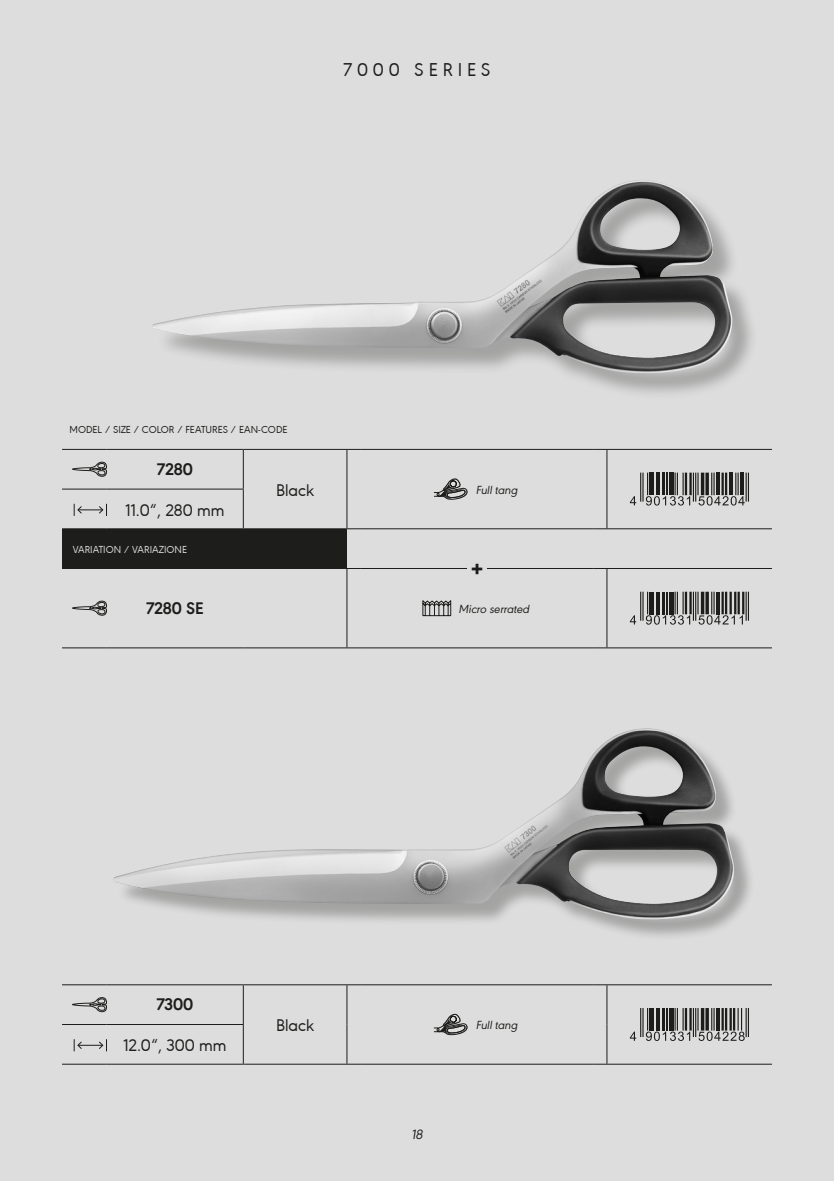
<style>
.page{position:relative;width:834px;height:1181px;background:#fff}
.page>*{position:absolute;margin:0;border:0;box-sizing:border-box;transform-origin:0 0}
.t1{font:19.25px "URW Geometric";letter-spacing:.25em;color:#1d1d1b}
.t2{font:900 19.25px "URW Geometric";color:#1d1d1b}
.t3{font:17.5px "URW Geometric";color:#1d1d1b}
.t4{font:700 17.5px "URW Geometric";color:#1d1d1b}
.t5{font:italic 14px "URW Geometric";color:#1d1d1b}
.t6{font:italic 12.25px "URW Geometric";color:#1d1d1b}
.t7{font:10.5px "URW Geometric";color:#1d1d1b}
.t8{font:10.5px "URW Geometric";color:#ddd}
</style>
<div class="page">
<div style="left:0;top:0;width:833px;height:1181px;background:#ddd"></div>
<div style="left:117px;top:731px;width:638px;height:210px;background:#1d1d1b;opacity:.3"></div>
<img style="left:113px;top:728px;width:623px;height:193px">
<hr style="left:62px;top:984px;width:45px;height:1px;background:#1d1d1b">
<hr style="left:107px;top:984px;width:136px;height:1px;background:#1d1d1b">
<hr style="left:243px;top:984px;width:104px;height:1px;background:#1d1d1b">
<hr style="left:243px;top:985px;width:1px;height:39px;background:#1d1d1b">
<svg style="left:347px;top:984px;width:13px;height:1px"></svg>
<hr style="left:346px;top:985px;width:1px;height:39px;background:#1d1d1b">
<svg style="left:593px;top:984px;width:14px;height:1px"></svg>
<hr style="left:607px;top:984px;width:164px;height:1px;background:#1d1d1b">
<hr style="left:606px;top:985px;width:1px;height:39px;background:#1d1d1b">
<hr style="left:62px;top:1024px;width:45px;height:1px;background:#1d1d1b">
<hr style="left:107px;top:1024px;width:137px;height:1px;background:#1d1d1b">
<hr style="left:243px;top:1025px;width:1px;height:38px;background:#1d1d1b">
<hr style="left:346px;top:1024px;width:1px;height:39px;background:#1d1d1b">
<hr style="left:606px;top:1024px;width:1px;height:39px;background:#1d1d1b">
<hr style="left:243px;top:1063px;width:104px;height:1px;background:#1d1d1b">
<svg style="left:347px;top:1063px;width:13px;height:1px"></svg>
<hr style="left:360px;top:1063px;width:233px;height:1px;background:#1d1d1b">
<svg style="left:593px;top:1063px;width:14px;height:1px"></svg>
<hr style="left:607px;top:1063px;width:164px;height:1px;background:#1d1d1b">
<hr style="left:62px;top:1063px;width:45px;height:1px;background:#1d1d1b">
<hr style="left:107px;top:1063px;width:136px;height:1px;background:#1d1d1b">
<hr style="left:360px;top:984px;width:233px;height:1px;background:#1d1d1b">
<svg style="left:72px;top:997px;width:35px;height:15px"></svg>
<svg style="left:433px;top:1013px;width:34px;height:22px"></svg>
<svg style="left:629px;top:1008px;width:119px;height:33px"></svg>
<svg style="left:74px;top:1039px;width:33px;height:12px"></svg>
<div style="left:155px;top:183px;width:603px;height:217px;background:#1d1d1b;opacity:.3"></div>
<img style="left:153px;top:180px;width:581px;height:194px">
<div style="left:62px;top:529px;width:285px;height:39px;background:#1d1d1b"></div>
<hr style="left:62px;top:449px;width:45px;height:1px;background:#1d1d1b">
<hr style="left:107px;top:449px;width:136px;height:1px;background:#1d1d1b">
<hr style="left:243px;top:449px;width:104px;height:1px;background:#1d1d1b">
<hr style="left:243px;top:450px;width:1px;height:39px;background:#1d1d1b">
<svg style="left:347px;top:449px;width:13px;height:1px"></svg>
<hr style="left:346px;top:450px;width:1px;height:39px;background:#1d1d1b">
<svg style="left:593px;top:449px;width:14px;height:1px"></svg>
<hr style="left:607px;top:449px;width:164px;height:1px;background:#1d1d1b">
<hr style="left:606px;top:450px;width:1px;height:39px;background:#1d1d1b">
<hr style="left:62px;top:489px;width:45px;height:1px;background:#1d1d1b">
<hr style="left:107px;top:489px;width:137px;height:1px;background:#1d1d1b">
<hr style="left:243px;top:489px;width:1px;height:39px;background:#1d1d1b">
<hr style="left:346px;top:489px;width:1px;height:39px;background:#1d1d1b">
<hr style="left:606px;top:489px;width:1px;height:39px;background:#1d1d1b">
<hr style="left:62px;top:528px;width:45px;height:1px;background:#1d1d1b">
<hr style="left:107px;top:528px;width:136px;height:1px;background:#1d1d1b">
<hr style="left:243px;top:528px;width:104px;height:1px;background:#1d1d1b">
<svg style="left:347px;top:528px;width:13px;height:1px"></svg>
<svg style="left:593px;top:528px;width:14px;height:1px"></svg>
<hr style="left:607px;top:528px;width:164px;height:1px;background:#1d1d1b">
<hr style="left:62px;top:568px;width:45px;height:1px;background:#1d1d1b">
<hr style="left:107px;top:568px;width:136px;height:1px;background:#1d1d1b">
<hr style="left:243px;top:568px;width:104px;height:1px;background:#1d1d1b">
<svg style="left:347px;top:568px;width:13px;height:1px"></svg>
<hr style="left:346px;top:569px;width:1px;height:78px;background:#1d1d1b">
<svg style="left:593px;top:568px;width:14px;height:1px"></svg>
<hr style="left:607px;top:568px;width:164px;height:1px;background:#1d1d1b">
<hr style="left:606px;top:569px;width:1px;height:78px;background:#1d1d1b">
<hr style="left:62px;top:647px;width:45px;height:1px;background:#1d1d1b">
<hr style="left:107px;top:647px;width:136px;height:1px;background:#1d1d1b">
<hr style="left:243px;top:647px;width:104px;height:1px;background:#1d1d1b">
<svg style="left:347px;top:647px;width:13px;height:1px"></svg>
<hr style="left:360px;top:647px;width:233px;height:1px;background:#1d1d1b">
<svg style="left:593px;top:647px;width:14px;height:1px"></svg>
<hr style="left:607px;top:647px;width:164px;height:1px;background:#1d1d1b">
<hr style="left:360px;top:449px;width:233px;height:1px;background:#1d1d1b">
<hr style="left:360px;top:528px;width:233px;height:1px;background:#1d1d1b">
<hr style="left:360px;top:568px;width:233px;height:1px;background:#1d1d1b">
<svg style="left:72px;top:462px;width:35px;height:15px"></svg>
<svg style="left:433px;top:478px;width:34px;height:22px"></svg>
<svg style="left:629px;top:472px;width:119px;height:33px"></svg>
<svg style="left:74px;top:504px;width:33px;height:12px"></svg>
<svg style="left:72px;top:601px;width:35px;height:15px"></svg>
<svg style="left:422px;top:600px;width:29px;height:16px"></svg>
<svg style="left:629px;top:592px;width:119px;height:32px"></svg>
<div style="left:467px;top:562px;width:19px;height:13px;background:#ddd"></div>
<h1 class="t1" style="left:343px;top:55px;width:148px">7000 SERIES</h1>
<p class="t7" style="left:69px;top:422px;width:219px">MODEL / SIZE / COLOR / FEATURES / EAN-CODE</p>
<h2 class="t4" style="left:157px;top:456px;width:37px">7280</h2>
<h2 class="t3" style="left:125px;top:497px;width:101px">11.0“, 280 mm</h2>
<p class="t8" style="left:73px;top:541px;width:116px">VARIATION / VARIAZIONE</p>
<h2 class="t3" style="left:276px;top:477px;width:40px">Black</h2>
<p class="t6" style="left:475px;top:481px;width:43px">Full tang</p>
<h1 class="t2" style="left:471px;top:554px;width:12px">+</h1>
<h2 class="t4" style="left:146px;top:595px;width:59px">7280 SE</h2>
<p class="t6" style="left:458px;top:599px;width:72px">Micro serrated</p>
<h2 class="t4" style="left:157px;top:991px;width:38px">7300</h2>
<h2 class="t3" style="left:123px;top:1032px;width:105px">12.0“, 300 mm</h2>
<h2 class="t3" style="left:276px;top:1012px;width:40px">Black</h2>
<p class="t6" style="left:475px;top:1016px;width:43px">Full tang</p>
<h3 class="t5" style="left:411px;top:1124px;width:13px">18</h3>
</div>
